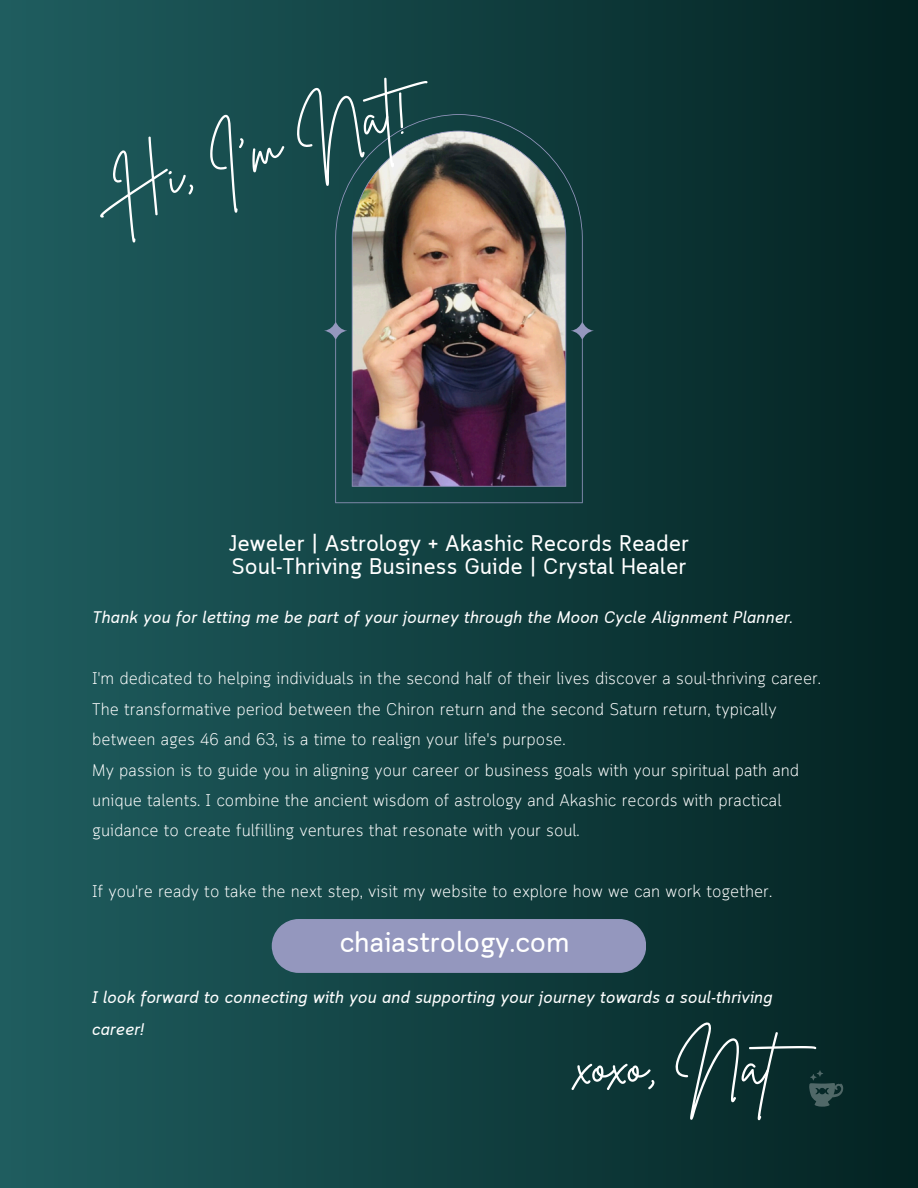
<style>
.page{position:relative;width:918px;height:1188px;background:#fff}
.page>*{position:absolute;margin:0;border:0;box-sizing:border-box;transform-origin:0 0}
.t1{font:60px "Brittany Signature";color:#fff}
.t2{font:28.5px "Cloud Soft";color:#fff}
.t3{font:700 22.5px/23.7px "Cloud Loop";color:#fff}
.t4{font:16.8px/30.3px "Cloud Loop";color:#fff}
.t5{font:italic 700 16.8px/31.5px "Cloud Loop";color:#fff}
</style>
<div class="page">
<div style="left:0;top:0;width:918px;height:1188px;background:linear-gradient(to right,#1f5d5f,#032221)"></div>
<img style="left:324px;top:114px;width:270px;height:389px">
<div style="left:272px;top:919px;width:374px;height:54px;background:#9497be"></div>
<svg style="left:809px;top:1070px;width:34px;height:37px"></svg>
<h4 class="t1" style="left:107px;top:152px;width:304px;rotate:-16deg">Hi, I’m Nat!</h4>
<h2 class="t3" style="left:229px;top:533px;width:462px">Jeweler | Astrology + Akashic Records Reader<br>Soul-Thriving Business Guide | Crystal Healer</h2>
<h3 class="t5" style="left:92px;top:603px;width:702px">Thank you for letting me be part of your journey through the Moon Cycle Alignment Planner.</h3>
<h4 class="t4" style="left:92px;top:665px;width:730px">I'm dedicated to helping individuals in the second half of their lives discover a soul-thriving career.<br>The transformative period between the Chiron return and the second Saturn return, typically between ages 46 and 63, is a time to realign your life's purpose.</h4>
<p class="t4" style="left:92px;top:756px;width:708px">My passion is to guide you in aligning your career or business goals with your spiritual path and unique talents. I combine the ancient wisdom of astrology and Akashic records with practical guidance to create fulfilling ventures that resonate with your soul.</p>
<p class="t4" style="left:92px;top:877px;width:681px">If you're ready to take the next step, visit my website to explore how we can work together.</p>
<p class="t2" style="left:339px;top:925px;width:232px">chaiastrology.com</p>
<p class="t5" style="left:92px;top:983px;width:682px">I look forward to connecting with you and supporting your journey towards a soul-thriving career!</p>
<h1 class="t1" style="left:577px;top:1026px;width:257px">xoxo, Nat</h1>
</div>
